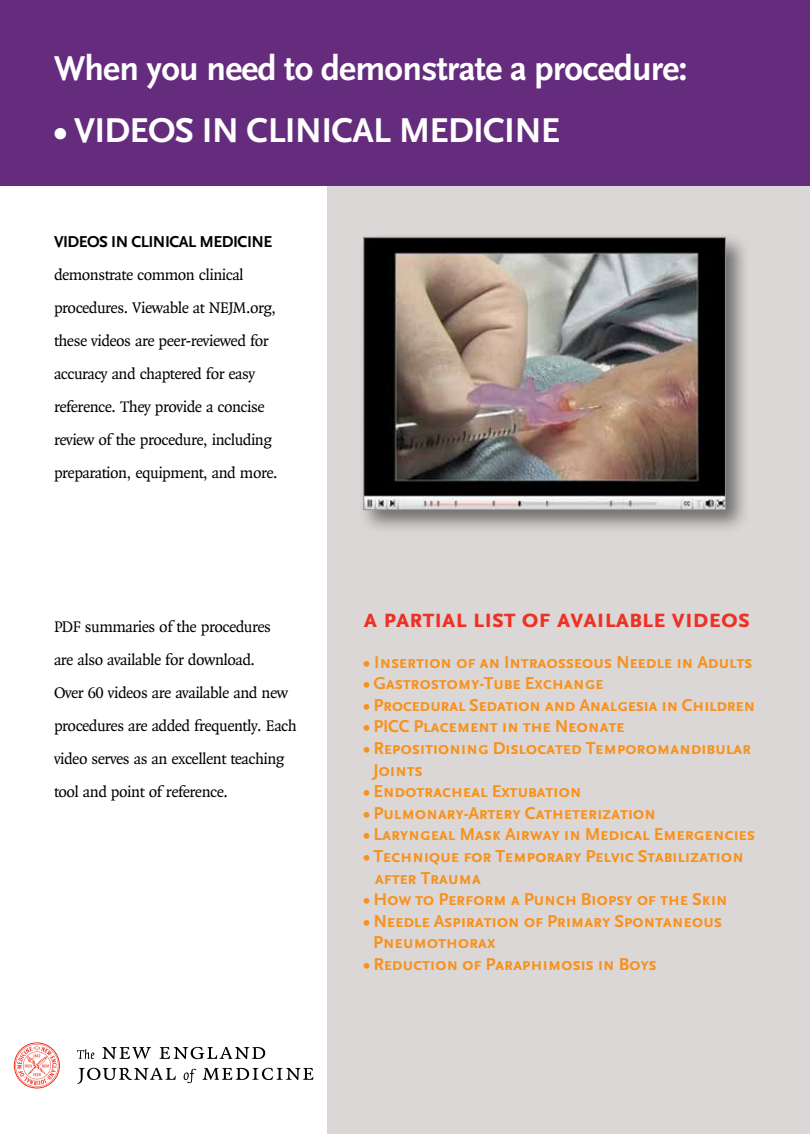
<style>
.page{position:relative;width:810px;height:1134px;background:#fff}
.page>*{position:absolute;margin:0;border:0;box-sizing:border-box;transform-origin:0 0}
.t1{font:700 36px "OTNEJM Scala Sans LF";letter-spacing:-.02em;color:#fff}
.t2{font:700 27px "OTNEJM Scala Sans Small LF Cap";letter-spacing:-.02em;color:#ee3124}
.t3{font:700 18px/21.6px "OTNEJM Scala Sans LF Cap";letter-spacing:-.02em;color:#f7921e}
.t4{font:16.5px/33px "OTNEJM Quadraat";letter-spacing:-.03em;color:#000}
.t5{font:700 16.5px "OTNEJM Scala Sans OSF";letter-spacing:-.03em;color:#000}
.s1{font-family:"OTNEJM Scala Sans Small LF Cap"}
</style>
<div class="page">
<div style="left:327px;top:146px;width:483px;height:988px;background:#dcd7d7"></div>
<div style="left:0;top:0;width:810px;height:186px;background:#652b7c"></div>
<svg style="left:77px;top:1049px;width:18px;height:10px"></svg>
<svg style="left:102px;top:1047px;width:49px;height:12px"></svg>
<svg style="left:159px;top:1047px;width:106px;height:12px"></svg>
<svg style="left:77px;top:1068px;width:99px;height:16px"></svg>
<svg style="left:184px;top:1069px;width:12px;height:14px"></svg>
<svg style="left:202px;top:1068px;width:112px;height:12px"></svg>
<svg style="left:14px;top:1042px;width:46px;height:47px"></svg>
<div style="left:358px;top:231px;width:392px;height:303px;background:#000;opacity:.5"></div>
<img style="left:365px;top:239px;width:359px;height:269px">
<div style="left:363px;top:237px;width:363px;height:273px;border:1px solid #939598"></div>
<h1 class="t1" style="left:54px;top:49px;width:635px">When you need to demonstrate a procedure:</h1>
<h1 class="t1" style="left:54px;top:111px;width:508px">• VIDEOS IN CLINICAL MEDICINE</h1>
<p class="t5" style="left:54px;top:233px;width:220px">VIDEOS IN CLINICAL MEDICINE</p>
<p class="t4" style="left:54px;top:258px;width:225px">demonstrate common clinical procedures. Viewable at NEJM.org, these videos are peer-reviewed for accuracy and chaptered for easy reference. They provide a concise review of the procedure, including preparation, equipment, and more.</p>
<p class="t4" style="left:54px;top:610px;width:244px">PDF summaries of the procedures<br>are also available for download.<br>Over 60 videos are available and new procedures are added frequently. Each video serves as an excellent teaching tool and point of reference.</p>
<h2 class="t2" style="left:363px;top:603px;width:388px">a partial list of available videos</h2>
<p class="t3" style="left:363px;top:651px;width:391px"><span class="s1">•</span> Insertion of an Intraosseous Needle in Adults</p>
<p class="t3" style="left:363px;top:673px;width:242px">• Gastrostomy-Tube Exchange</p>
<p class="t3" style="left:363px;top:694px;width:394px">• Procedural Sedation and Analgesia in Children</p>
<p class="t3" style="left:363px;top:716px;width:263px">• PICC Placement in the Neonate</p>
<p class="t3" style="left:374px;top:738px;width:379px;text-indent:-10px">• Repositioning Dislocated Temporomandibular<br>Joints</p>
<p class="t3" style="left:363px;top:781px;width:220px">• Endotracheal Extubation</p>
<p class="t3" style="left:363px;top:802px;width:294px">• Pulmonary-Artery Catheterization</p>
<p class="t3" style="left:363px;top:824px;width:393px">• Laryngeal Mask Airway in Medical Emergencies</p>
<p class="t3" style="left:375px;top:846px;width:371px;text-indent:-11px">• Technique for Temporary Pelvic Stabilization after Trauma</p>
<p class="t3" style="left:363px;top:889px;width:366px">• How to Perform a Punch Biopsy of the Skin</p>
<p class="t3" style="left:373px;top:910px;width:350px;text-indent:-10px">• Needle Aspiration of Primary Spontaneous<br>Pneumothorax</p>
<p class="t3" style="left:363px;top:954px;width:295px">• Reduction of Paraphimosis in Boys</p>
</div>
